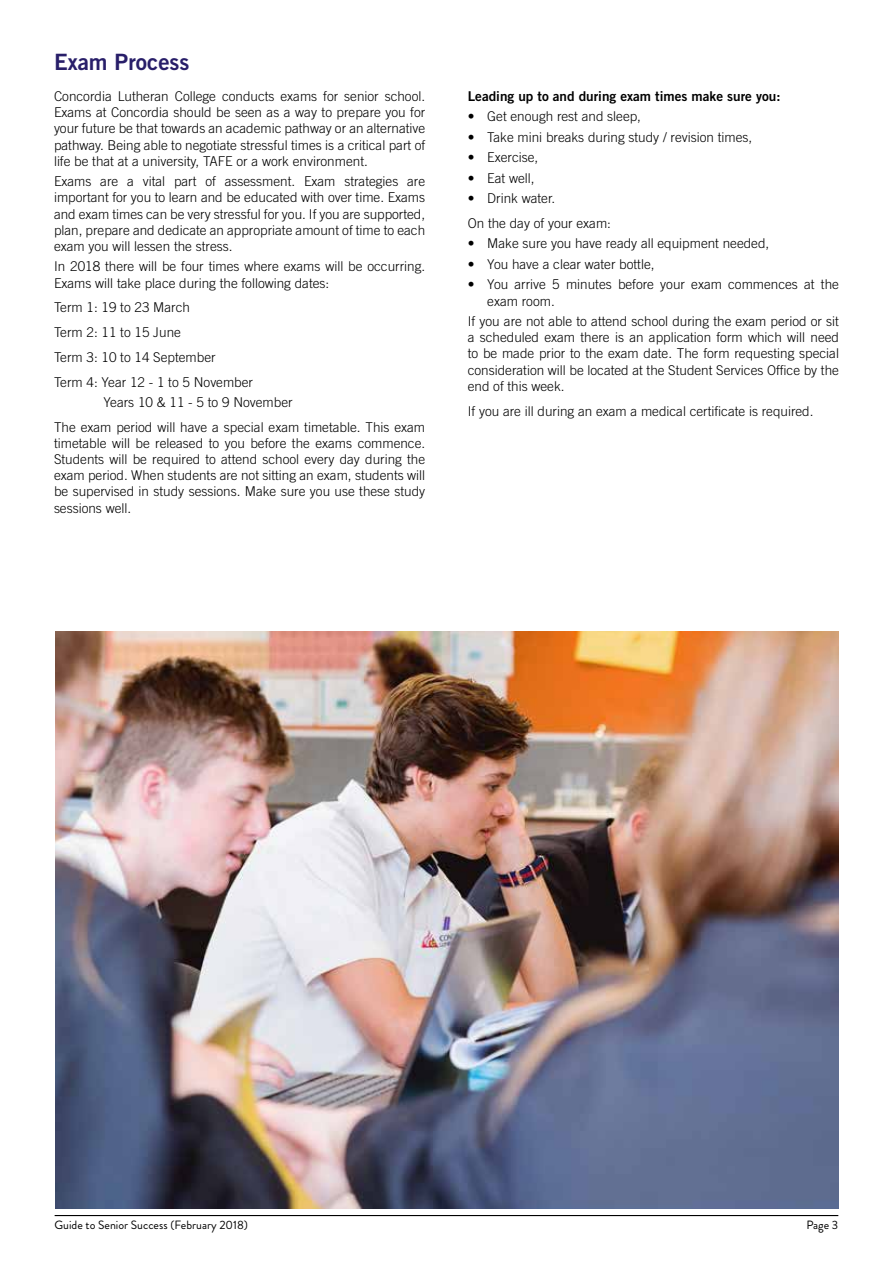
<style>
.page{position:relative;width:893px;height:1263px;background:#fff}
.page>*{position:absolute;margin:0;border:0;box-sizing:border-box;transform-origin:0 0}
.t1{font:22.5px "Trade Gothic LT Std Bd 2";color:#281e69}
.t2{font:300 13.5px/16.2px "Trade Gothic LT Std";color:#000}
.t3{font:13.5px "Trade Gothic LT Std Bd 2";color:#000}
.t4{font:12px "Brandon Grotesque";color:#000}
</style>
<div class="page">
<hr style="left:55px;top:1215px;width:783px;height:1px;background:#000">
<img style="left:55px;top:631px;width:784px;height:578px">
<h1 class="t1" style="left:54px;top:48px;width:137px">Exam Process</h1>
<p class="t2" style="left:54px;top:88px;width:373px;text-align:justify">Concordia Lutheran College conducts exams for senior school.<br>Exams at Concordia should be seen as a way to prepare you for your future be that towards an academic pathway or an alternative pathway. Being able to negotiate stressful times is a critical part of life be that at a university, TAFE or a work environment.</p>
<p class="t2" style="left:54px;top:173px;width:373px;text-align:justify">Exams are a vital part of assessment. Exam strategies are important for you to learn and be educated with over time. Exams and exam times can be very stressful for you. If you are supported, plan, prepare and dedicate an appropriate amount of time to each exam you will lessen the stress.</p>
<p class="t2" style="left:54px;top:258px;width:373px">In 2018 there will be four times where exams will be occurring.<br>Exams will take place during the following dates:</p>
<p class="t2" style="left:54px;top:295px;width:201px;line-height:24.8px">Term 1: 19 to 23 March<br>Term 2: 11 to 15 June<br>Term 3: 10 to 14 September<br>Term 4: Year 12 - 1 to 5 November</p>
<p class="t2" style="left:54px;top:390px;width:373px;line-height:24.8px;text-indent:50px">Years 10 &amp; 11 - 5 to 9 November<br>The exam period will have a special exam timetable. This exam</p>
<p class="t2" style="left:54px;top:435px;width:373px;text-align:justify">timetable will be released to you before the exams commence.<br>Students will be required to attend school every day during the exam period. When students are not sitting an exam, students will be supervised in study sessions. Make sure you use these study sessions well.</p>
<p class="t3" style="left:468px;top:88px;width:314px">Leading up to and during exam times make sure you:</p>
<p class="t2" style="left:468px;top:108px;width:175px">• Get enough rest and sleep,</p>
<p class="t2" style="left:468px;top:129px;width:286px">• Take mini breaks during study / revision times,</p>
<p class="t2" style="left:468px;top:149px;width:72px">• Exercise,</p>
<p class="t2" style="left:468px;top:170px;width:68px">• Eat well,</p>
<p class="t2" style="left:468px;top:186px;width:145px;line-height:24.8px">• Drink water.<br>On the day of your exam:</p>
<p class="t2" style="left:468px;top:235px;width:303px">• Make sure you have ready all equipment needed,</p>
<p class="t2" style="left:468px;top:256px;width:188px">• You have a clear water bottle,</p>
<p class="t2" style="left:487px;top:276px;width:353px;text-indent:-19px">• You arrive 5 minutes before your exam commences at the exam room.</p>
<p class="t2" style="left:468px;top:313px;width:373px;text-align:justify">If you are not able to attend school during the exam period or sit a scheduled exam there is an application form which will need to be made prior to the exam date. The form requesting special consideration will be located at the Student Services Office by the end of this week.</p>
<p class="t2" style="left:468px;top:402px;width:347px">If you are ill during an exam a medical certificate is required.</p>
<p class="t4" style="left:55px;top:1216px;width:195px">Guide to Senior Success (February 2018)</p>
<p class="t4" style="left:806px;top:1216px;width:33px">Page 3</p>
</div>
